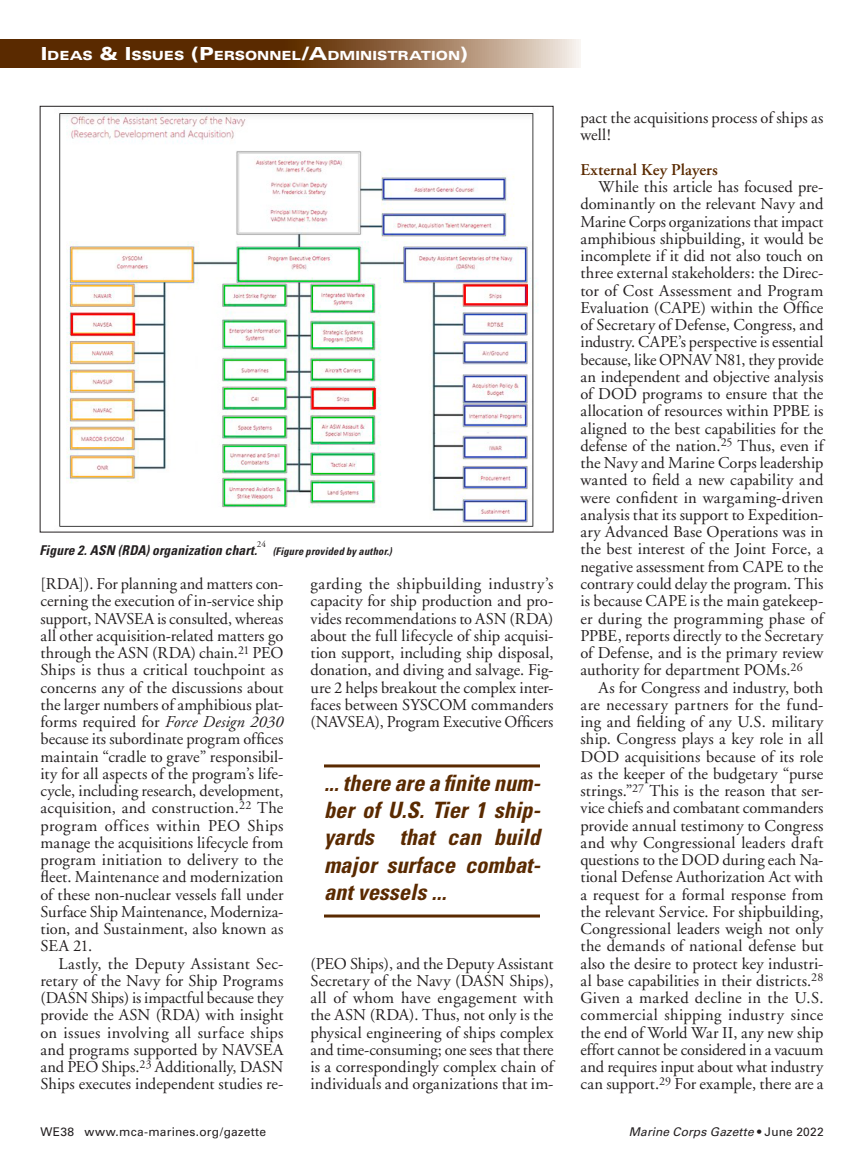
<style>
.page{position:relative;width:864px;height:1175px;background:#fff}
.page>*{position:absolute;margin:0;border:0;box-sizing:border-box;transform-origin:0 0}
.t1{font:italic 700 condensed 22.5px/27px "Univers";color:#5a2a00;text-align:justify}
.t2{font:16.5px/17.2px "Adobe Garamond";color:#231f20;text-align:justify}
.t3{font:600 16.5px "Adobe Garamond";letter-spacing:.01em;color:#5a2a00}
.t4{font:italic 700 condensed 13.5px "Univers";letter-spacing:.01em;color:#231f20}
.t5{font:900 expanded 12.6px "Univers";letter-spacing:-.005em;color:#fff}
.t6{font:12px "Univers";letter-spacing:.02em;color:#231f20}
.t7{font:italic 12px "Univers";letter-spacing:.015em;color:#231f20}
.t8{font:italic 700 condensed 10.5px "Univers";letter-spacing:.015em;color:#231f20}
.t9{font:9px "Adobe Garamond";color:#231f20}
.s1{font-size:18px}
.s2{font-style:italic}
.s3{font-style:normal}
</style>
<div class="page">
<svg style="left:0;top:40px;width:580px;height:28px;background:#7f5632"></svg>
<img style="left:59px;top:108px;width:479px;height:422px">
<hr style="left:324px;top:764px;width:216px;height:3px;background:#5a2a00">
<hr style="left:324px;top:914px;width:216px;height:3px;background:#5a2a00">
<p class="t5" style="left:41px;top:48px;width:429px"><span class="s1">I</span>DEAS <span class="s1">&amp; I</span>SSUES <span class="s1">(P</span>ERSONNEL<span class="s1">/A</span>DMI NISTRATION<span class="s1">)</span></p>
<p class="t9" style="left:257px;top:539px;width:11px">24</p>
<p class="t4" style="left:40px;top:541px;width:219px">Figure 2. ASN (RDA) organization chart.</p>
<p class="t8" style="left:273px;top:544px;width:121px">(Figure provided by author.)</p>
<p class="t2" style="left:40px;top:575px;width:245px">[RDA]). For planning and matters con&shy;cerning the execution of in-service ship support, NAVSEA is consulted, whereas all other acquisition-related matters go through the ASN (RDA) chain.<sup>21</sup> PEO Ships is thus a critical touchpoint as concerns any of the discussions about the larger numbers of amphibious plat&shy;forms required for <span class="s2">Force Design 2030 </span>because its subordinate program offices maintain “cradle to grave” responsibil&shy;ity for all aspects of the program’s life&shy;cycle, including research, development, acquisition, and construction.<sup>22</sup> The program offices within PEO Ships manage the acquisitions lifecycle from program initiation to delivery to the fleet. Maintenance and modernization of these non-nuclear vessels fall under Surface Ship Maintenance, Moderniza&shy;tion, and Sustainment, also known as SEA 21.</p>
<p class="t2" style="left:40px;top:955px;width:245px;text-indent:18px">Lastly, the Deputy Assistant Sec&shy;retary of the Navy for Ship Programs (DASN Ships) is impactful because they provide the ASN (RDA) with insight on issues involving all surface ships and programs supported by NAVSEA and PEO Ships.<sup>23</sup> Additionally, DASN Ships executes independent studies re-</p>
<p class="t2" style="left:310px;top:575px;width:245px">garding the shipbuilding industry’s capacity for ship production and pro&shy;vides recommendations to ASN (RDA) about the full lifecycle of ship acquisi&shy;tion support, including ship disposal, donation, and diving and salvage. Fig&shy;ure 2 helps breakout the complex inter&shy;faces between SYSCOM commanders (NAVSEA), Program Executive Officers</p>
<h1 class="t1" style="left:324px;top:770px;width:218px">... there are a finite num&shy;ber of U.S. Tier 1 ship&shy;yards that can build major surface combat&shy;ant vessels ...</h1>
<p class="t2" style="left:310px;top:955px;width:245px">(PEO Ships), and the Deputy Assistant Secretary of the Navy (DASN Ships), all of whom have engagement with the ASN (RDA). Thus, not only is the physical engineering of ships complex and time-consuming; one sees that there is a correspondingly complex chain of individuals and organizations that im-</p>
<p class="t2" style="left:580px;top:110px;width:244px">pact the acquisitions process of ships as well!</p>
<p class="t3" style="left:580px;top:160px;width:139px">External Key Players</p>
<p class="t2" style="left:580px;top:179px;width:245px;text-indent:18px">While this article has focused pre&shy;dominantly on the relevant Navy and Marine Corps organizations that impact amphibious shipbuilding, it would be incomplete if it did not also touch on three external stakeholders: the Direc&shy;tor of Cost Assessment and Program Evaluation (CAPE) within the Office of Secretary of Defense, Congress, and industry. CAPE’s perspective is essential because, like OPNAV N81, they provide an independent and objective analysis of DOD programs to ensure that the allocation of resources within PPBE is aligned to the best capabilities for the defense of the nation.<sup>25</sup> Thus, even if the Navy and Marine Corps leadership wanted to field a new capability and were confident in wargaming-driven analysis that its support to Expedition&shy;ary Advanced Base Operations was in the best interest of the Joint Force, a negative assessment from CAPE to the contrary could delay the program. This is because CAPE is the main gatekeep&shy;er during the programming phase of PPBE, reports directly to the Secretary of Defense, and is the primary review authority for department POMs.<sup>26</sup></p>
<p class="t2" style="left:580px;top:679px;width:245px;text-indent:18px">As for Congress and industry, both are necessary partners for the fund&shy;ing and fielding of any U.S. military ship. Congress plays a key role in all DOD acquisitions because of its role as the keeper of the budgetary “purse strings.”<sup>27</sup> This is the reason that ser&shy;vice chiefs and combatant commanders provide annual testimony to Congress and why Congressional leaders draft questions to the DOD during each Na&shy;tional Defense Authorization Act with a request for a formal response from the relevant Service. For shipbuilding, Congressional leaders weigh not only the demands of national defense but also the desire to protect key industri&shy;al base capabilities in their districts.<sup>28<br></sup>Given a marked decline in the U.S. commercial shipping industry since the end of World War II, any new ship effort cannot be considered in a vacuum and requires input about what industry can support.<sup>29</sup> For example, there are a</p>
<p class="t6" style="left:40px;top:1124px;width:227px">WE38 www.mca-marines.org/gazette</p>
<p class="t7" style="left:629px;top:1124px;width:196px">Marine Corps Gazette <span class="s3">• June 2022</span></p>
</div>
